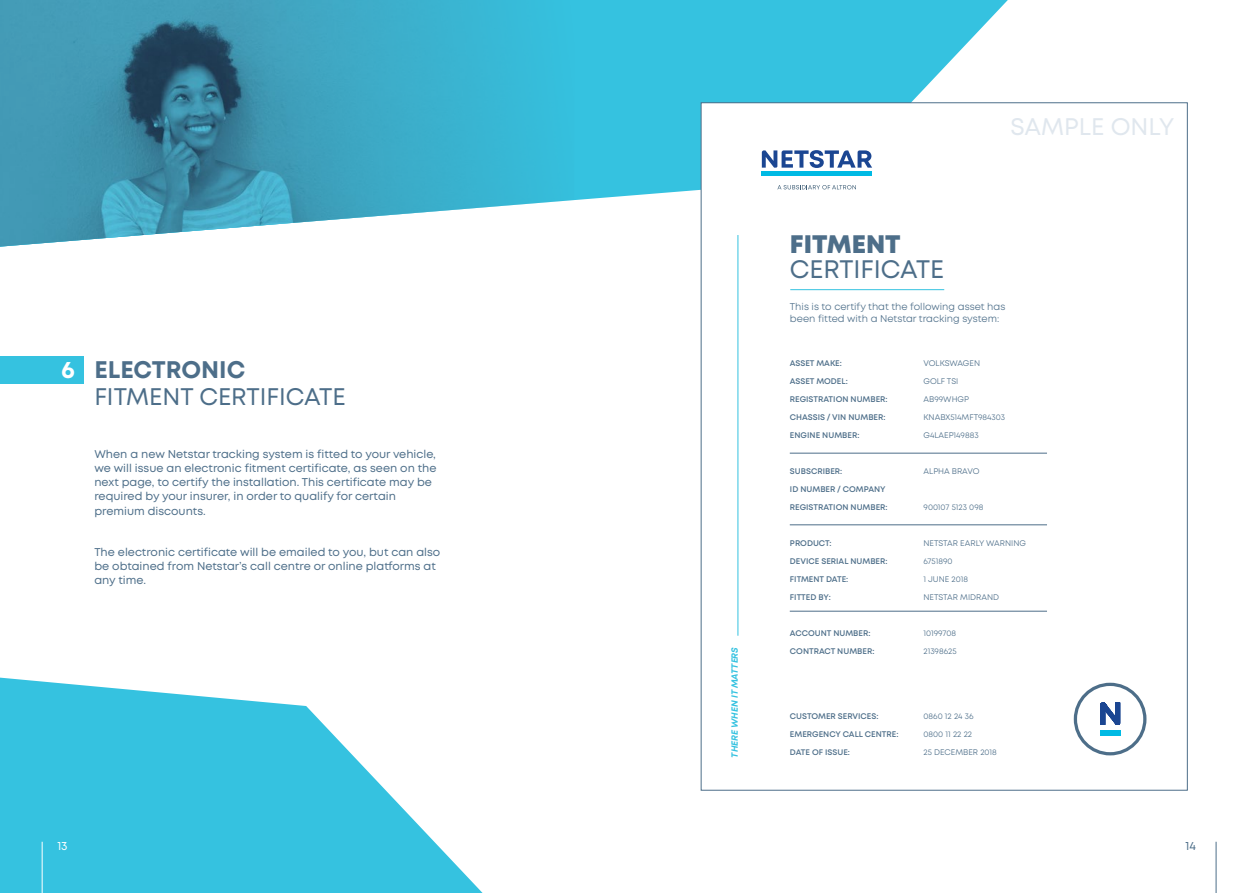
<style>
.page{position:relative;width:1259px;height:893px;background:#fff}
.page>*{position:absolute;margin:0;border:0;box-sizing:border-box;transform-origin:0 0}
.t1{font:25.35px/25.3px "Mont";color:#4d6e89}
.t2{font:24px/27px "Mont";color:#4d6e89}
.t3{font:24px "Mont";color:#e0e7ee}
.t4{font:700 24px "Mont";color:#fff}
.t5{font:12px "Mont";color:#fff}
.t6{font:12px "Mont";color:#4d6e89}
.Body_Copy{font:11.25px/14.2px "Mont";color:#4d6e89}
.t7{font:9.75px/12px "Mont";color:#4d6e89}
.t8{font:italic 700 9px "Mont";letter-spacing:-.005em;color:#35c2e0}
.t9{font:600 8.1px "Mont";color:#4d6e89}
.t10{font:8.1px "Mont";color:#4d6e89}
.s1{font-weight:700}
.s2{font-weight:800}
</style>
<div class="page">
<svg style="left:0;top:678px;width:482px;height:215px;fill:#35c2e0"></svg>
<div style="left:0;top:356px;width:84px;height:28px;background:#35c2e0"></div>
<hr style="left:42px;top:842px;width:1px;height:51px;background:#fff">
<svg style="left:574px;top:0;width:454px;height:247px;fill:#35c2e0"></svg>
<img style="left:0;top:0;width:574px;height:247px">
<hr style="left:1215px;top:842px;width:1px;height:51px;background:#4d6e89">
<div style="left:701px;top:103px;width:486px;height:687px;background:#fff"></div>
<hr style="left:790px;top:289px;width:154px;height:1px;background:#35c2e0">
<hr style="left:762px;top:172px;width:110px;height:4px;background:#00bae4">
<svg style="left:777px;top:185px;width:79px;height:4px"></svg>
<svg style="left:762px;top:150px;width:110px;height:18px"></svg>
<svg style="left:1073px;top:683px;width:73px;height:72px"></svg>
<hr style="left:790px;top:525px;width:257px;height:1px;background:#4d6e89">
<hr style="left:790px;top:611px;width:257px;height:1px;background:#4d6e89">
<hr style="left:790px;top:453px;width:257px;height:1px;background:#4d6e89">
<hr style="left:737px;top:235px;width:1px;height:401px;background:#35c2e0">
<p class="t4" style="left:61px;top:354px;width:15px">6</p>
<p class="t2" style="left:94px;top:356px;width:253px"><span class="s1">ELECTRONIC<br></span>FITMENT CERTIFICATE</p>
<p class="Body_Copy" style="left:94px;top:447px;width:343px">When a new Netstar tracking system is fitted to your vehicle, we will issue an electronic fitment certificate, as seen on the next page, to certify the installation. This certificate may be required by your insurer, in order to qualify for certain premium discounts.</p>
<p class="Body_Copy" style="left:94px;top:545px;width:347px">The electronic certificate will be emailed to you, but can also be obtained from Netstar’s call centre or online platforms at any time.</p>
<p class="t8" style="left:729px;top:758px;width:112px;rotate:-90deg">THERE WHEN IT MATTERS</p>
<p class="t1" style="left:790px;top:231px;width:156px"><span class="s2">FITMENT<br></span>CERTIFICATE</p>
<p class="t3" style="left:1010px;top:111px;width:165px">SAMPLE ONLY</p>
<p class="t7" style="left:790px;top:301px;width:217px">This is to certify that the following asset has been fitted with a Netstar tracking system:</p>
<p class="t9" style="left:790px;top:358px;width:53px">ASSET MAKE:</p>
<p class="t9" style="left:790px;top:376px;width:59px">ASSET MODEL:</p>
<p class="t9" style="left:790px;top:394px;width:99px">REGISTRATION NUMBER:</p>
<p class="t9" style="left:790px;top:412px;width:97px">CHASSIS / VIN NUMBER:</p>
<p class="t9" style="left:790px;top:430px;width:71px">ENGINE NUMBER:</p>
<p class="t9" style="left:790px;top:466px;width:54px">SUBSCRIBER:</p>
<p class="t9" style="left:790px;top:484px;width:97px">ID NUMBER / COMPANY</p>
<p class="t9" style="left:790px;top:502px;width:99px">REGISTRATION NUMBER:</p>
<p class="t9" style="left:790px;top:538px;width:43px">PRODUCT:</p>
<p class="t9" style="left:790px;top:556px;width:99px">DEVICE SERIAL NUMBER:</p>
<p class="t9" style="left:790px;top:574px;width:60px">FITMENT DATE:</p>
<p class="t9" style="left:790px;top:592px;width:42px">FITTED BY:</p>
<p class="t9" style="left:790px;top:628px;width:82px">ACCOUNT NUMBER:</p>
<p class="t9" style="left:790px;top:646px;width:86px">CONTRACT NUMBER:</p>
<p class="t10" style="left:923px;top:358px;width:58px">VOLKSWAGEN</p>
<p class="t10" style="left:923px;top:376px;width:36px">GOLF TSI</p>
<p class="t10" style="left:923px;top:394px;width:47px">AB99WHGP</p>
<p class="t10" style="left:923px;top:412px;width:83px">KNABX514MFT984303</p>
<p class="t10" style="left:923px;top:430px;width:57px">G4LAEP149883</p>
<p class="t10" style="left:923px;top:466px;width:58px">ALPHA BRAVO</p>
<p class="t10" style="left:923px;top:502px;width:61px">900107 5123 098</p>
<p class="t10" style="left:923px;top:538px;width:104px">NETSTAR EARLY WARNING</p>
<p class="t10" style="left:923px;top:556px;width:31px">6751890</p>
<p class="t10" style="left:923px;top:574px;width:46px">1 JUNE 2018</p>
<p class="t10" style="left:923px;top:592px;width:77px">NETSTAR MIDRAND</p>
<p class="t10" style="left:923px;top:628px;width:34px">10199708</p>
<p class="t10" style="left:923px;top:646px;width:35px">21398625</p>
<p class="t9" style="left:790px;top:711px;width:90px">CUSTOMER SERVICES:</p>
<p class="t9" style="left:790px;top:729px;width:110px">EMERGENCY CALL CENTRE:</p>
<p class="t9" style="left:790px;top:747px;width:61px">DATE OF ISSUE:</p>
<p class="t10" style="left:923px;top:711px;width:52px">0860 12 24 36</p>
<p class="t10" style="left:923px;top:729px;width:50px">0800 11 22 22</p>
<p class="t10" style="left:923px;top:747px;width:75px">25 DECEMBER 2018</p>
<p class="t5" style="left:57px;top:839px;width:12px">13</p>
<p class="t6" style="left:1185px;top:839px;width:12px">14</p>
</div>
